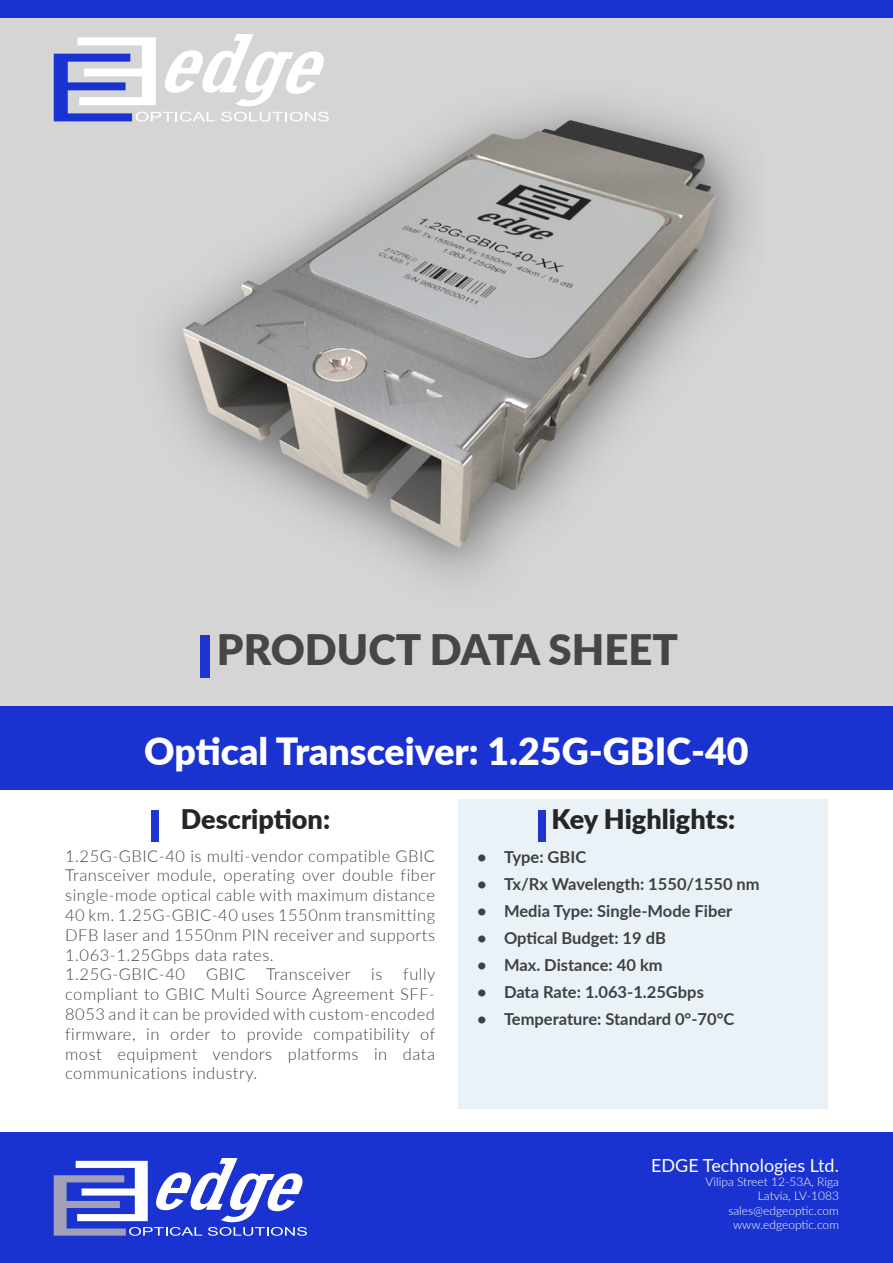
<style>
.page{position:relative;width:893px;height:1263px;background:#fff}
.page>*{position:absolute;margin:0;border:0;box-sizing:border-box;transform-origin:0 0}
.Level1_Title{font:900 42px "Lato";color:#464646}
.Level1_Title-2{font:900 37.5px "Lato";color:#fff}
.Level1_Title-3{font:900 27px "Lato";color:#262626}
.t1{font:18px "Lato";color:#fff}
.t2{font:300 16.5px/19.8px "Lato";letter-spacing:.03em;color:#464646;text-align:justify}
.t3{font:700 16.5px "Lato";color:#3e4143}
.t4{font:300 12px "Lato";color:#fff}
</style>
<div class="page">
<div style="left:0;top:1133px;width:893px;height:130px;background:#1a33d0"></div>
<svg style="left:54px;top:1158px;width:253px;height:78px"></svg>
<div style="left:0;top:0;width:893px;height:18px;background:#1a33d0"></div>
<div style="left:0;top:18px;width:893px;height:691px;background:#d5d5d5"></div>
<img style="left:163px;top:103px;width:586px;height:476px">
<div style="left:200px;top:635px;width:10px;height:43px;background:#1f35ce"></div>
<div style="left:0;top:706px;width:893px;height:83px;background:#1a33d0"></div>
<div style="left:458px;top:799px;width:370px;height:309px;background:#eaf2f7"></div>
<div style="left:538px;top:810px;width:8px;height:31px;background:#1f35ce"></div>
<div style="left:151px;top:810px;width:8px;height:31px;background:#1f35ce"></div>
<svg style="left:54px;top:34px;width:275px;height:88px"></svg>
<p class="Level1_Title" style="left:217px;top:618px;width:463px">PRODUCT DATA SHEET</p>
<p class="Level1_Title-2" style="left:144px;top:723px;width:606px">Optical Transceiver: 1.25G-GBIC-40</p>
<p class="Level1_Title-3" style="left:181px;top:799px;width:151px">Description:</p>
<p class="Level1_Title-3" style="left:552px;top:799px;width:185px">Key Highlights:</p>
<p class="t3" style="left:477px;top:844px;width:111px">• Type: GBIC</p>
<p class="t3" style="left:477px;top:871px;width:284px">• Tx/Rx Wavelength: 1550/1550 nm</p>
<p class="t3" style="left:477px;top:898px;width:257px">• Media Type: Single-Mode Fiber</p>
<p class="t3" style="left:477px;top:925px;width:190px">• Optical Budget: 19 dB</p>
<p class="t3" style="left:477px;top:952px;width:187px">• Max. Distance: 40 km</p>
<p class="t3" style="left:477px;top:979px;width:228px">• Data Rate: 1.063-1.25Gbps</p>
<p class="t3" style="left:477px;top:1006px;width:259px">• Temperature: Standard 0°-70°C</p>
<p class="t2" style="left:65px;top:845px;width:372px">1.25G-GBIC-40 is multi-vendor compatible GBIC Transceiver module, operating over double fiber single-mode optical cable with maximum distance 40 km. 1.25G-GBIC-40 uses 1550nm transmitting DFB laser and 1550nm PIN receiver and supports 1.063-1.25Gbps data rates.</p>
<p class="t2" style="left:65px;top:964px;width:121px">1.25G-GBIC-40</p>
<p class="t2" style="left:206px;top:964px;width:178px">GBIC Transceiver is</p>
<p class="t2" style="left:65px;top:964px;width:372px;text-indent:338px">fully compliant to GBIC Multi Source Agreement SFF-8053 and it can be provided with custom-encoded firmware, in order to provide compatibility of most equipment vendors platforms in data communications industry.</p>
<p class="t1" style="left:651px;top:1152px;width:189px">EDGE Technologies Ltd.</p>
<p class="t4" style="left:706px;top:1173px;width:135px">Vilipa Street 12-53A, Riga</p>
<p class="t4" style="left:758px;top:1188px;width:83px">Latvia, LV-1083</p>
<p class="t4" style="left:728px;top:1202px;width:112px">sales@edgeoptic.com</p>
<p class="t4" style="left:733px;top:1216px;width:107px">www.edgeoptic.com</p>
</div>
